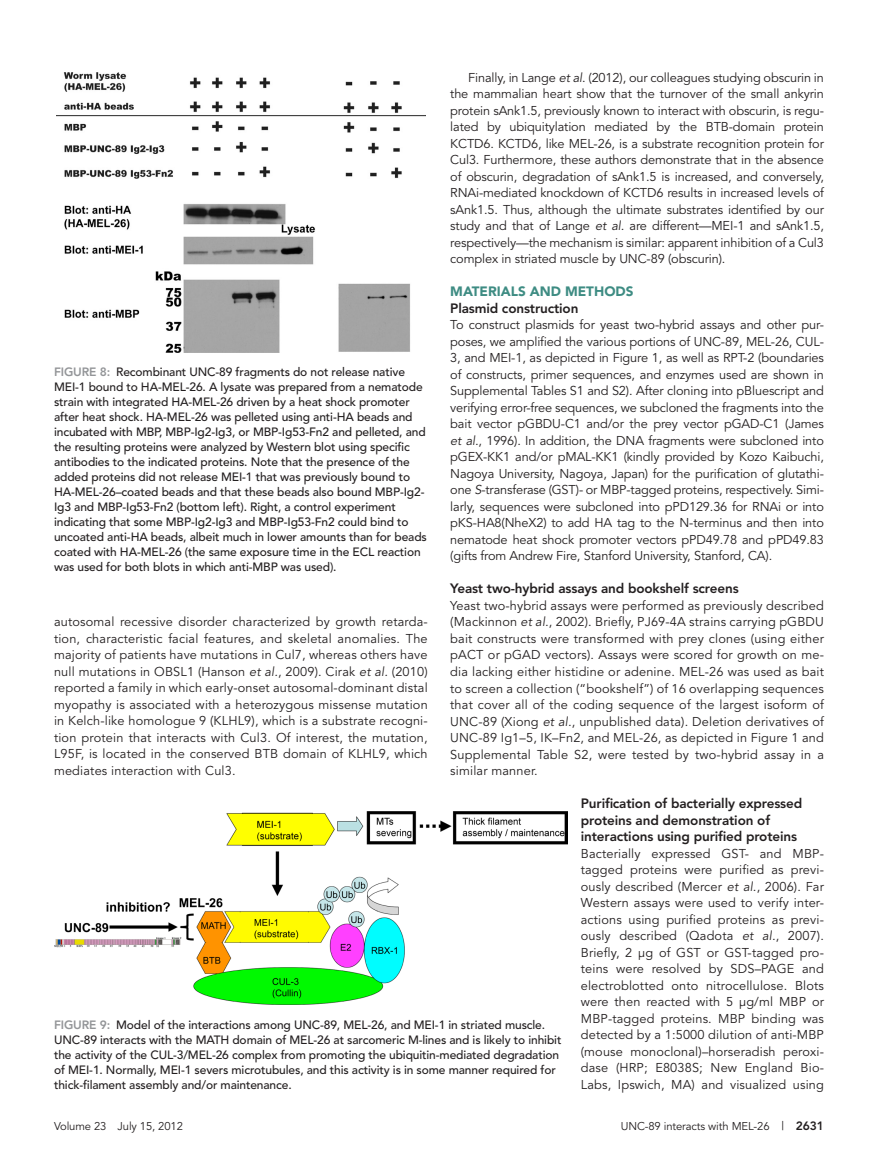
<style>
.page{position:relative;width:878px;height:1175px;background:#fff}
.page>*{position:absolute;margin:0;border:0;box-sizing:border-box;transform-origin:0 0}
.H2afterH1{font:800 13.5px/16.5px "Avenir";letter-spacing:-.01em;color:#231f20}
.t1{font:900 13.5px "Avenir";color:#3e8c83}
.ParaFL{font:12.75px/16.5px "Avenir";letter-spacing:.01em;color:#231f20;text-align:justify}
.Para{font:12.75px/16.5px "Avenir";color:#231f20;text-align:justify}
.FigCaption{font:500 12px/15px "Avenir";letter-spacing:-.01em;color:#231f20}
.t2{font:11.25px "Avenir";letter-spacing:-.01em;color:#231f20}
.s1{font-style:italic}
.s2{font-weight:800;color:#939598}
.s3{font-size:12px}
.s4{font-weight:800;font-size:12px}
</style>
<div class="page">
<img style="left:56px;top:72px;width:369px;height:280px">
<img style="left:54px;top:811px;width:513px;height:193px">
<p class="Para" style="left:450px;top:69px;width:375px;text-indent:18px">Finally, in Lange <span class="s1">et al</span>. (2012), our colleagues studying obscurin in the mammalian heart show that the turnover of the small ankyrin protein sAnk1.5, previously known to interact with obscurin, is regu&shy;lated by ubiquitylation mediated by the BTB-domain protein KCTD6. KCTD6, like MEL-26, is a substrate recognition protein for Cul3. Furthermore, these authors demonstrate that in the absence of obscurin, degradation of sAnk1.5 is increased, and conversely, RNAi-mediated knockdown of KCTD6 results in increased levels of sAnk1.5. Thus, although the ultimate substrates identified by our study and that of Lange <span class="s1">et al.</span> are different—MEI-1 and sAnk1.5, respectively—the mechanism is similar: apparent inhibition of a Cul3 complex in striated muscle by UNC-89 (obscurin).</p>
<h1 class="t1" style="left:450px;top:283px;width:185px">MATERIALS AND METHODS</h1>
<p class="H2afterH1" style="left:450px;top:300px;width:130px">Plasmid construction</p>
<p class="ParaFL" style="left:450px;top:317px;width:375px">To construct plasmids for yeast two-hybrid assays and other pur&shy;poses, we amplified the various portions of UNC-89, MEL-26, CUL-3, and MEI-1, as depicted in Figure 1, as well as RPT-2 (boundaries of constructs, primer sequences, and enzymes used are shown in Supplemental Tables S1 and S2). After cloning into pBluescript and verifying error-free sequences, we subcloned the fragments into the bait vector pGBDU-C1 and/or the prey vector pGAD-C1 (James <span class="s1">et al.</span>, 1996). In addition, the DNA fragments were subcloned into pGEX-KK1 and/or pMAL-KK1 (kindly provided by Kozo Kaibuchi, Nagoya University, Nagoya, Japan) for the purification of glutathi&shy;one <span class="s1">S</span>-transferase (GST)- or MBP-tagged proteins, respectively. Simi&shy;larly, sequences were subcloned into pPD129.36 for RNAi or into pKS-HA8(NheX2) to add HA tag to the N-terminus and then into nematode heat shock promoter vectors pPD49.78 and pPD49.83 (gifts from Andrew Fire, Stanford University, Stanford, CA).</p>
<h2 class="H2afterH1" style="left:450px;top:580px;width:290px">Yeast two-hybrid assays and bookshelf screens</h2>
<p class="ParaFL" style="left:450px;top:597px;width:375px">Yeast two-hybrid assays were performed as previously described (Mackinnon <span class="s1">et al.</span>, 2002). Briefly, PJ69-4A strains carrying pGBDU bait constructs were transformed with prey clones (using either pACT or pGAD vectors). Assays were scored for growth on me&shy;dia lacking either histidine or adenine. MEL-26 was used as bait to screen a collection (“bookshelf”) of 16 overlapping sequences that cover all of the coding sequence of the largest isoform of UNC-89 (Xiong <span class="s1">et al.</span>, unpublished data). Deletion derivatives of UNC-89 Ig1–5, IK–Fn2, and MEL-26, as depicted in Figure 1 and Supplemental Table S2, were tested by two-hybrid assay in a similar manner.</p>
<h2 class="H2afterH1" style="left:580px;top:795px;width:223px">Purification of bacterially expressed proteins and demonstration of interactions using purified proteins</h2>
<p class="ParaFL" style="left:580px;top:845px;width:245px">Bacterially expressed GST- and MBP&shy;tagged proteins were purified as previ&shy;ously described (Mercer <span class="s1">et al.</span>, 2006). Far Western assays were used to verify inter&shy;actions using purified proteins as previ&shy;ously described (Qadota <span class="s1">et al.</span>, 2007).<br>Briefly, 2 μg of GST or GST-tagged pro&shy;teins were resolved by SDS–PAGE and electroblotted onto nitrocellulose. Blots were then reacted with 5 µg/ml MBP or MBP-tagged proteins. MBP binding was detected by a 1:5000 dilution of anti-MBP (mouse monoclonal)–horseradish peroxi&shy;dase (HRP; E8038S; New England Bio-Labs, Ipswich, MA) and visualized using</p>
<p class="FigCaption" style="left:54px;top:364px;width:374px"><span class="s2">FIGURE 8:</span> Recombinant UNC-89 fragments do not release native MEI-1 bound to HA-MEL-26. A lysate was prepared from a nematode strain with integrated HA-MEL-26 driven by a heat shock promoter after heat shock. HA-MEL-26 was pelleted using anti-HA beads and incubated with MBP, MBP-Ig2-Ig3, or MBP-Ig53-Fn2 and pelleted, and the resulting proteins were analyzed by Western blot using specific antibodies to the indicated proteins. Note that the presence of the added proteins did not release MEI-1 that was previously bound to HA-MEL-26–coated beads and that these beads also bound MBP-Ig2- Ig3 and MBP-Ig53-Fn2 (bottom left). Right, a control experiment indicating that some MBP-Ig2-Ig3 and MBP-Ig53-Fn2 could bind to uncoated anti-HA beads, albeit much in lower amounts than for beads coated with HA-MEL-26 (the same exposure time in the ECL reaction was used for both blots in which anti-MBP was used).</p>
<p class="Para" style="left:54px;top:614px;width:375px">autosomal recessive disorder characterized by growth retarda&shy;tion, characteristic facial features, and skeletal anomalies. The majority of patients have mutations in Cul7, whereas others have null mutations in OBSL1 (Hanson <span class="s1">et al.</span>, 2009). Cirak <span class="s1">et al.</span> (2010) reported a family in which early-onset autosomal-dominant distal myopathy is associated with a heterozygous missense mutation in Kelch-like homologue 9 (KLHL9), which is a substrate recogni&shy;tion protein that interacts with Cul3. Of interest, the mutation, L95F, is located in the conserved BTB domain of KLHL9, which mediates interaction with Cul3.</p>
<p class="FigCaption" style="left:54px;top:1017px;width:509px"><span class="s2">FIGURE 9:</span> Model of the interactions among UNC-89, MEL-26, and MEI-1 in striated muscle.<br>UNC-89 interacts with the MATH domain of MEL-26 at sarcomeric M-lines and is likely to inhibit the activity of the CUL-3/MEL-26 complex from promoting the ubiquitin-mediated degradation of MEI-1. Normally, MEI-1 severs microtubules, and this activity is in some manner required for thick-filament assembly and/or maintenance.</p>
<p class="t2" style="left:54px;top:1119px;width:130px">Volume 23 July 15, 2012</p>
<p class="t2" style="left:620px;top:1119px;width:205px">UNC-89 interacts with MEL-26 <span class="s3">|</span> <span class="s4">2631</span></p>
</div>
